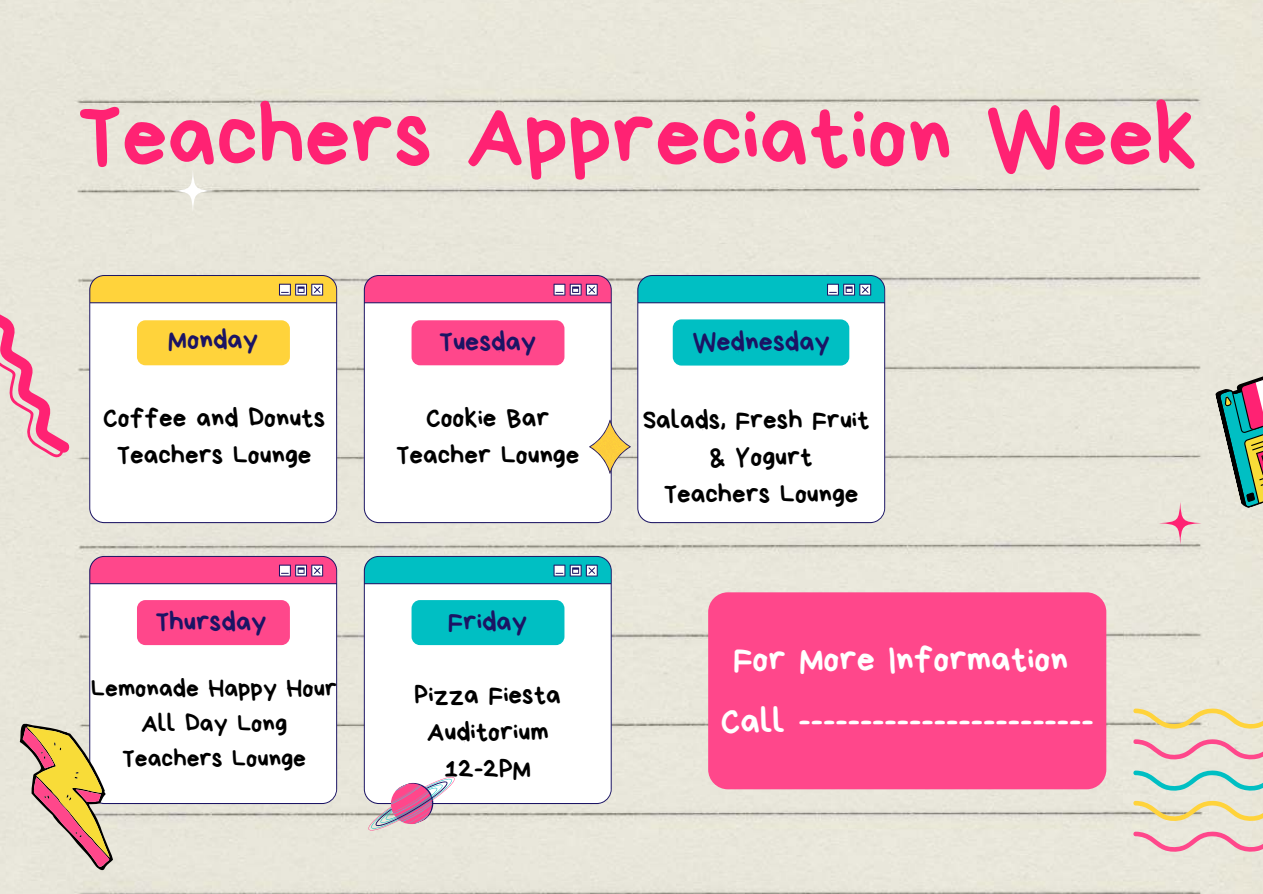
<style>
.page{position:relative;width:1263px;height:894px;background:#fff}
.page>*{position:absolute;margin:0;border:0;box-sizing:border-box;transform-origin:0 0}
.t1{font:90px "Bryndan Write";color:#ff2273}
.t2{font:36px/61.8px "Bryndan Write";color:#fff;text-align:center}
.t3{font:27.9px "Bryndan Write";color:#1b1464}
.t4{font:27px/37px "Bryndan Write";color:#000;text-align:center}
.t5{font:25.5px/34.8px "Bryndan Write";color:#000;text-align:center}
</style>
<div class="page">
<div style="left:0;top:0;width:1263px;height:893px;background:#e8e6da"></div>
<svg style="left:89px;top:275px;width:248px;height:248px"></svg>
<svg style="left:364px;top:275px;width:248px;height:248px"></svg>
<svg style="left:637px;top:275px;width:248px;height:248px"></svg>
<div style="left:137px;top:320px;width:153px;height:45px;background:#ffd33b;border-radius:8px"></div>
<div style="left:412px;top:320px;width:152px;height:45px;background:#ff478b;border-radius:8px"></div>
<div style="left:673px;top:319px;width:176px;height:46px;background:#00bfc3;border-radius:9px"></div>
<svg style="left:89px;top:555px;width:248px;height:248px"></svg>
<div style="left:137px;top:600px;width:153px;height:45px;background:#ff478b;border-radius:8px"></div>
<svg style="left:364px;top:555px;width:248px;height:248px"></svg>
<div style="left:412px;top:600px;width:152px;height:45px;background:#00bfc3;border-radius:8px"></div>
<div style="left:708px;top:592px;width:398px;height:197px;background:#ff478b;border-radius:20px"></div>
<svg style="left:367px;top:775px;width:89px;height:56px"></svg>
<svg style="left:589px;top:419px;width:42px;height:54px"></svg>
<svg style="left:1133px;top:708px;width:130px;height:21px;background:#eadeb0"></svg>
<svg style="left:1133px;top:738px;width:130px;height:21px;background:#edc0c7"></svg>
<svg style="left:1133px;top:770px;width:130px;height:21px;background:#b0dcd4"></svg>
<svg style="left:1133px;top:800px;width:130px;height:21px;background:#e9ddb0"></svg>
<svg style="left:1133px;top:831px;width:130px;height:21px;background:#eec0c7"></svg>
<svg style="left:20px;top:723px;width:93px;height:146px;background:#dbba95"></svg>
<svg style="left:0;top:281px;width:70px;height:177px;background:#ecc2c7"></svg>
<svg style="left:172px;top:169px;width:42px;height:43px"></svg>
<svg style="left:1159px;top:501px;width:42px;height:43px"></svg>
<svg style="left:1215px;top:359px;width:48px;height:149px;background:#90a69b"></svg>
<h1 class="t1" style="left:77px;top:89px;width:1121px">Teachers Appreciation Week</h1>
<p class="t3" style="left:168px;top:325px;width:91px">Monday</p>
<p class="t3" style="left:439px;top:327px;width:99px">Tuesday</p>
<p class="t3" style="left:692px;top:326px;width:139px">Wednesday</p>
<p class="t4" style="left:103px;top:399px;width:224px">Coffee and Donuts<br>Teachers Lounge</p>
<p class="t4" style="left:396px;top:399px;width:185px">Cookie Bar<br>Teacher Lounge</p>
<p class="t4" style="left:643px;top:401px;width:228px">Salads, Fresh Fruit &amp; Yogurt<br>Teachers Lounge</p>
<p class="t3" style="left:155px;top:607px;width:113px">Thursday</p>
<p class="t3" style="left:448px;top:607px;width:80px">Friday</p>
<p class="t5" style="left:91px;top:671px;width:248px">Lemonade Happy Hour<br>All Day Long<br>Teachers Lounge</p>
<p class="t4" style="left:415px;top:676px;width:148px">Pizza Fiesta<br>Auditorium<br>12-2PM</p>
<h2 class="t2" style="left:721px;top:628px;width:374px">For More Information<br>Call ------------------------</h2>
</div>
